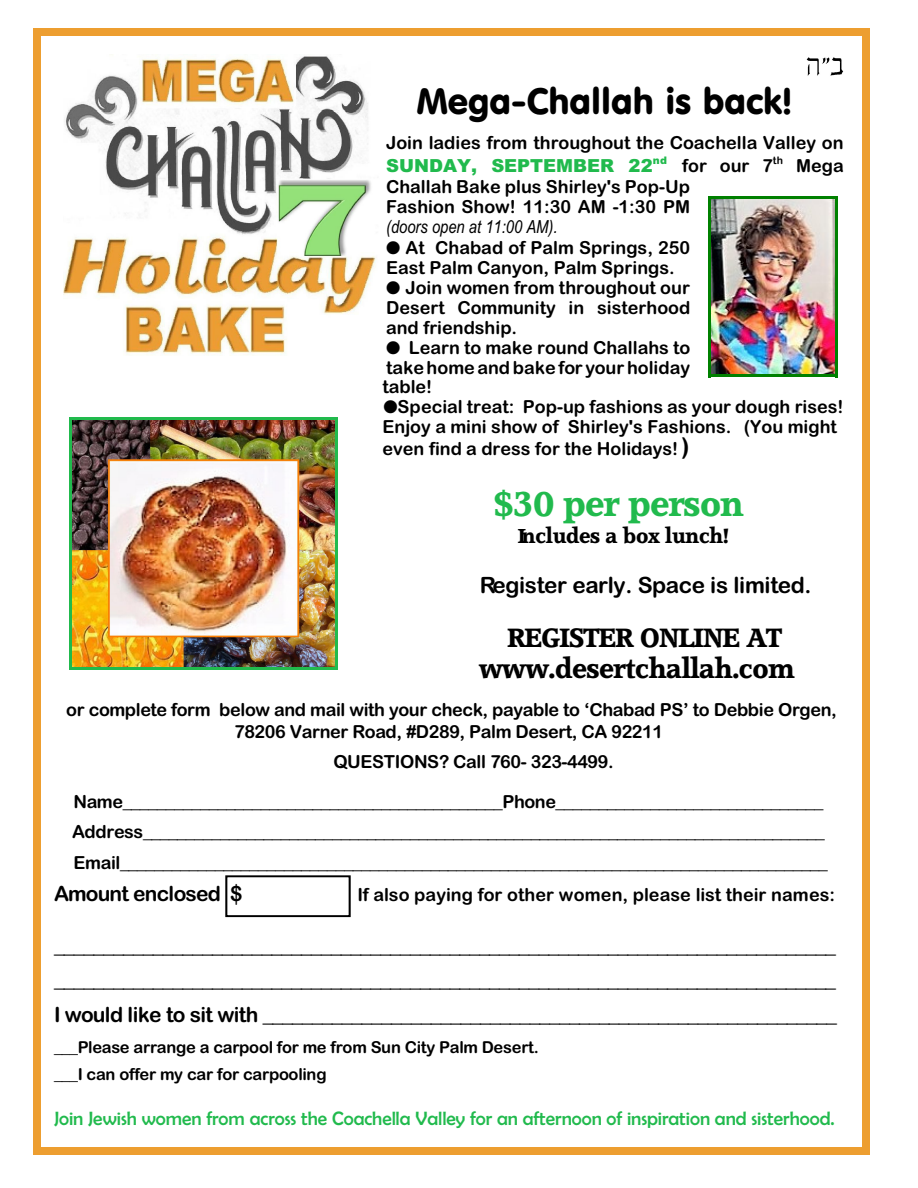
<style>
.page{position:relative;width:918px;height:1188px;background:#fff}
.page>*{position:absolute;margin:0;border:0;box-sizing:border-box;transform-origin:0 0}
.t1{font:36px "VAG Rounded BT";color:#000}
.t2{font:33px "Accord SF Bold";letter-spacing:-.025em;color:#21ba4d}
.t3{font:25.5px/31.2px "Accord SF Bold";letter-spacing:-.02em;color:#000;text-align:center}
.t4{font:22.5px "Arial Rounded MT Bold";letter-spacing:-.02em;color:#000}
.t5{font:21px/34.3px "Arial Rounded MT Bold";letter-spacing:-.035em;color:#000;text-align:justify}
.t6{font:19.5px "Berlin Sans FB";color:#21ba4d}
.t7{font:19.5px "Accord SF Bold";letter-spacing:-.02em;color:#000}
.t8{font:18px/20px "Arial Rounded MT Bold";color:#000}
.t9{font:18px/30.5px "Arial Rounded MT Bold";letter-spacing:-.025em;color:#000;text-align:center}
.t10{font:900 18px "Arial";color:#21ba4d}
.t11{font:italic 18px "Arial Rounded MT Bold";color:#000}
.t12{font:italic 18px "Arial Narrow";color:#000}
.t13{font:16.5px/27.8px "Arial Rounded MT Bold";letter-spacing:-.015em;color:#000}
.s1{font-family:"Arial Rounded MT Bold";font-weight:400;color:#000}
.s2{font-style:italic}
.s3{font-family:"Accord SF Bold";font-size:19.5px}
</style>
<div class="page">
<div style="left:33px;top:28px;width:7px;height:1127px;background:#ed9e30"></div>
<div style="left:863px;top:28px;width:7px;height:1127px;background:#ed9e30"></div>
<div style="left:33px;top:28px;width:836px;height:7px;background:#ed9e30"></div>
<div style="left:33px;top:1148px;width:836px;height:7px;background:#ed9e30"></div>
<img style="left:64px;top:56px;width:312px;height:299px">
<img style="left:72px;top:420px;width:263px;height:247px">
<hr style="left:69px;top:417px;width:3px;height:253px;background:#21ba4d">
<hr style="left:335px;top:417px;width:3px;height:253px;background:#21ba4d">
<hr style="left:69px;top:417px;width:269px;height:3px;background:#21ba4d">
<hr style="left:69px;top:667px;width:269px;height:3px;background:#21ba4d">
<img style="left:806px;top:57px;width:38px;height:19px">
<img style="left:711px;top:199px;width:125px;height:176px">
<hr style="left:708px;top:196px;width:3px;height:181px;background:#008000">
<hr style="left:836px;top:196px;width:2px;height:181px;background:#008000">
<hr style="left:708px;top:196px;width:130px;height:3px;background:#008000">
<hr style="left:708px;top:375px;width:130px;height:2px;background:#008000">
<div style="left:225px;top:875px;width:126px;height:42px;border:2px solid #000"></div>
<h1 class="t1" style="left:417px;top:87px;width:377px">Mega-Challah is back!</h1>
<p class="t8" style="left:386px;top:134px;width:459px">Join ladies from throughout the Coachella Valley on</p>
<p class="t10" style="left:386px;top:159px;width:459px">SUNDAY, SEPTEMBER 22<sup>nd</sup> <span class="s1">for our 7</span><sup>th</sup> <span class="s1">Mega</span></p>
<p class="t8" style="left:386px;top:179px;width:305px">Challah Bake plus Shirley's Pop-Up<br>Fashion Show! 11:30 AM -1:30 PM</p>
<p class="t12" style="left:386px;top:220px;width:173px">(doors open at 11:00 AM).</p>
<p class="t8" style="left:406px;top:239px;width:286px">At Chabad of Palm Springs, 250</p>
<p class="t8" style="left:386px;top:259px;width:290px">East Palm Canyon, Palm Springs.</p>
<p class="t8" style="left:405px;top:279px;width:286px">Join women from throughout our</p>
<p class="t8" style="left:386px;top:299px;width:306px">Desert Community in sisterhood</p>
<p class="t8" style="left:386px;top:319px;width:133px">and friendship.</p>
<p class="t8" style="left:409px;top:339px;width:283px">Learn to make round Challahs to</p>
<p class="t8" style="left:386px;top:359px;width:306px">take home andbake for your holiday</p>
<p class="t8" style="left:382px;top:379px;width:51px">table!</p>
<p class="t8" style="left:398px;top:399px;width:448px">Special treat: Pop-up fashions as your dough rises!</p>
<p class="t8" style="left:382px;top:419px;width:456px">Enjoy a mini show of Shirley's Fashions. <span class="s2">(You might</span></p>
<p class="t11" style="left:382px;top:442px;width:308px">even find a dress for the Holidays! <span class="s3">)</span></p>
<h2 class="t2" style="left:494px;top:488px;width:252px">$30 per person</h2>
<p class="t7" style="left:518px;top:526px;width:212px">Includes a box lunch!</p>
<p class="t4" style="left:480px;top:577px;width:333px">Register early. Space is limited.</p>
<h3 class="t3" style="left:479px;top:623px;width:317px">REGISTER ONLINE AT www.desertchallah.com</h3>
<p class="t9" style="left:66px;top:701px;width:772px;line-height:21.6px">or complete form below and mail with your check, payable to ‘Chabad PS’ to Debbie Orgen,<br>78206 Varner Road, #D289, Palm Desert, CA 92211</p>
<p class="t9" style="left:333px;top:748px;width:282px">QUESTIONS? Call 760- 323-4499.</p>
<p class="t9" style="left:72px;top:788px;width:757px;text-align:left">Name____________________________________________Phone_______________________________<br>Address_______________________________________________________________________________<br>Email__________________________________________________________________________________</p>
<p class="t5" style="left:54px;top:878px;width:190px">Amount enclosed $</p>
<p class="t8" style="left:357px;top:886px;width:479px">If also paying for other women, please list their names:</p>
<p class="t5" style="left:54px;top:930px;width:785px">_______________________________________________________________________________ _______________________________________________________________________________ I would like to sit with __________________________________________________________</p>
<p class="t13" style="left:54px;top:1034px;width:486px">___Please arrange a carpool for me from Sun City Palm Desert. ___I can offer my car for carpooling</p>
<p class="t6" style="left:54px;top:1108px;width:782px">Join Jewish women from across the Coachella Valley for an afternoon of inspiration and sisterhood.</p>
</div>
